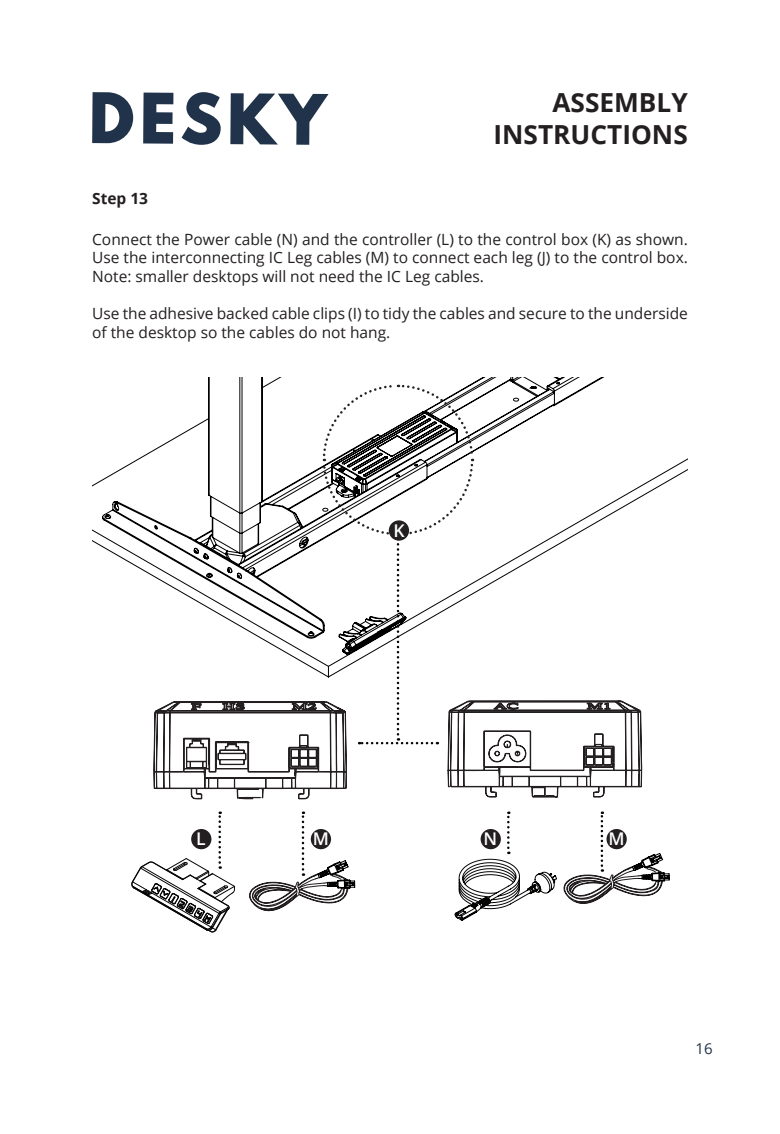
<style>
.page{position:relative;width:780px;height:1134px;background:#fff}
.page>*{position:absolute;margin:0;border:0;box-sizing:border-box;transform-origin:0 0}
.t1{font:700 26.25px "Open Sans";color:#231f20}
.preface_body{font:600 17.5px "Open Sans";color:#fff}
.t2{font:15.5px/18.6px "Open Sans";color:#231f20;text-align:justify}
.t3{font:700 15.5px "Open Sans";color:#231f20}
.t4{font:15px "Open Sans";color:#21334a}
</style>
<div class="page">
<svg style="left:92px;top:92px;width:41px;height:51px"></svg>
<svg style="left:143px;top:93px;width:30px;height:51px"></svg>
<svg style="left:182px;top:92px;width:39px;height:53px"></svg>
<svg style="left:230px;top:93px;width:98px;height:52px"></svg>
<svg style="left:92px;top:378px;width:595px;height:186px"></svg>
<svg style="left:131px;top:383px;width:539px;height:550px"></svg>
<div style="left:606px;top:829px;width:20px;height:20px;background:#231f20;border-radius:50%"></div>
<div style="left:389px;top:520px;width:20px;height:21px;background:#231f20;border-radius:50%"></div>
<p class="t1" style="left:552px;top:84px;width:137px">ASSEMBLY</p>
<p class="t1" style="left:493px;top:116px;width:196px">INSTRUCTIONS</p>
<p class="t3" style="left:92px;top:188px;width:57px">Step 13</p>
<p class="t2" style="left:92px;top:229px;width:597px">Connect the Power cable (N) and the controller (L) to the control box (K) as shown.<br>Use the interconnecting IC Leg cables (M) to connect each leg (J) to the control box.<br>Note: smaller desktops will not need the IC Leg cables.</p>
<p class="t2" style="left:92px;top:304px;width:597px">Use the adhesive backed cable clips (I) to tidy the cables and secure to the underside of the desktop so the cables do not hang.</p>
<p class="preface_body" style="left:393px;top:518px;width:13px">K</p>
<p class="preface_body" style="left:196px;top:827px;width:11px">L</p>
<p class="preface_body" style="left:313px;top:827px;width:18px">M</p>
<p class="preface_body" style="left:483px;top:827px;width:15px">N</p>
<p class="preface_body" style="left:608px;top:827px;width:18px">M</p>
<p class="t4" style="left:695px;top:1039px;width:19px">16</p>
</div>
